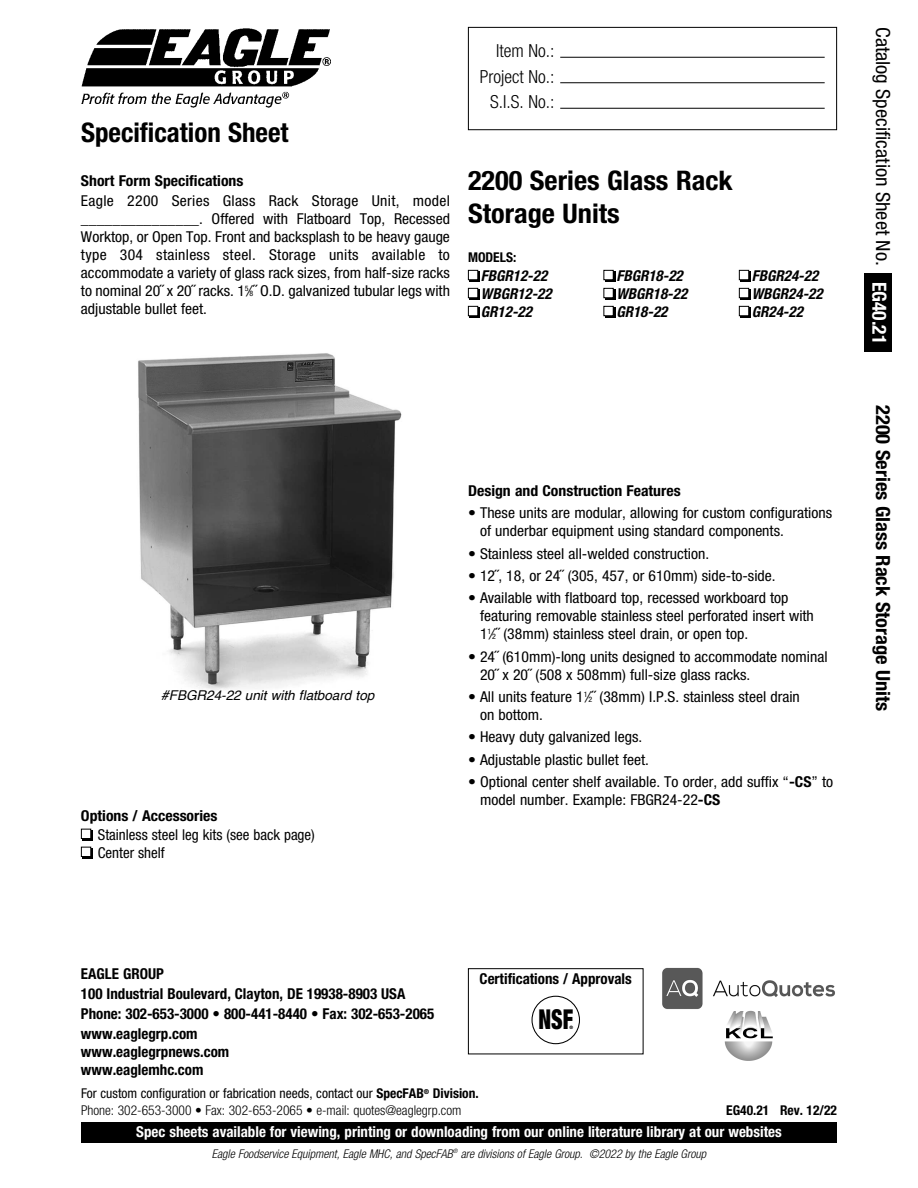
<style>
.page{position:relative;width:918px;height:1188px;background:#fff}
.page>*{position:absolute;margin:0;border:0;box-sizing:border-box;transform-origin:0 0}
.t1{font:900 condensed 27.45px "Helvetica Neue LT Pro";color:#000;scale:.78 1}
.t2{font:700 condensed 27px/32.4px "Helvetica Neue LT Pro";color:#000;scale:1.05 1}
.t3{font:700 condensed 27px "Helvetica Neue LT Pro";color:#000}
.t4{font:condensed 19.5px "Helvetica Neue LT Pro";color:#000;scale:1.05 1}
.t5{font:700 condensed 19.5px "Helvetica Neue LT Pro";color:#000;scale:1.05 1}
.t6{font:300 condensed 18px/25.5px "Helvetica Neue LT Pro";color:#000;text-align:right}
.t7{font:condensed 15px/18px "Helvetica Neue LT Pro";color:#000;scale:1.05 1}
.t8{font:700 condensed 15px/20.1px "Helvetica Neue LT Pro";color:#000}
.t9{font:700 condensed 15px "Helvetica Neue LT Pro";color:#fff}
.t10{font:italic 700 condensed 15px/18px "Helvetica Neue LT Pro";color:#000}
.t11{font:700 condensed 15px "Helvetica Neue LT Pro";color:#000;scale:1.05 1}
.t12{font:condensed 15px/18px "Helvetica Neue LT Pro";color:#000}
.t13{font:300 condensed 13.5px/16.2px "Helvetica Neue LT Pro";color:#000}
.t14{font:italic 13.5px "Helvetica";color:#000}
.t15{font:700 condensed 13.5px "Helvetica Neue LT Pro";color:#000}
.t16{font:italic 300 condensed 12px "Helvetica Neue LT Pro";color:#000}
.t17{font:900 condensed 4.65px "Helvetica Neue LT Pro";color:#000}
.s1{font-size:7.5px}
.s2{font-weight:700}
.s3{font-weight:700;color:#fff}
.s4{font-weight:400}
</style>
<div class="page">
<div style="left:864px;top:274px;width:28px;height:78px;background:#000"></div>
<div style="left:468px;top:27px;width:369px;height:103px;border:1px solid #000"></div>
<hr style="left:560px;top:82px;width:265px;height:1px;background:#000">
<hr style="left:560px;top:57px;width:265px;height:1px;background:#000">
<hr style="left:560px;top:108px;width:265px;height:1px;background:#000">
<img style="left:81px;top:28px;width:250px;height:79px">
<div style="left:82px;top:830px;width:11px;height:10px;background:#000"></div>
<div style="left:82px;top:830px;width:8px;height:8px;background:#fff"></div>
<div style="left:81px;top:829px;width:10px;height:10px;border:1px solid #000"></div>
<div style="left:82px;top:848px;width:11px;height:10px;background:#000"></div>
<div style="left:82px;top:848px;width:8px;height:8px;background:#fff"></div>
<div style="left:81px;top:847px;width:10px;height:10px;border:1px solid #000"></div>
<div style="left:470px;top:271px;width:10px;height:11px;background:#000"></div>
<div style="left:469px;top:271px;width:8px;height:8px;background:#fff"></div>
<div style="left:468px;top:270px;width:10px;height:10px;border:1px solid #000"></div>
<div style="left:470px;top:289px;width:10px;height:11px;background:#000"></div>
<div style="left:469px;top:289px;width:8px;height:8px;background:#fff"></div>
<div style="left:468px;top:288px;width:10px;height:10px;border:1px solid #000"></div>
<div style="left:470px;top:307px;width:10px;height:11px;background:#000"></div>
<div style="left:469px;top:307px;width:8px;height:8px;background:#fff"></div>
<div style="left:468px;top:306px;width:10px;height:10px;border:1px solid #000"></div>
<div style="left:740px;top:271px;width:11px;height:11px;background:#000"></div>
<div style="left:740px;top:271px;width:8px;height:8px;background:#fff"></div>
<div style="left:739px;top:270px;width:10px;height:10px;border:1px solid #000"></div>
<div style="left:740px;top:289px;width:11px;height:11px;background:#000"></div>
<div style="left:740px;top:289px;width:8px;height:8px;background:#fff"></div>
<div style="left:739px;top:288px;width:10px;height:10px;border:1px solid #000"></div>
<div style="left:740px;top:307px;width:11px;height:11px;background:#000"></div>
<div style="left:740px;top:307px;width:8px;height:8px;background:#fff"></div>
<div style="left:739px;top:306px;width:10px;height:10px;border:1px solid #000"></div>
<div style="left:605px;top:271px;width:10px;height:11px;background:#000"></div>
<div style="left:604px;top:271px;width:9px;height:8px;background:#fff"></div>
<div style="left:603px;top:270px;width:11px;height:10px;border:1px solid #000"></div>
<div style="left:605px;top:289px;width:10px;height:11px;background:#000"></div>
<div style="left:604px;top:289px;width:9px;height:8px;background:#fff"></div>
<div style="left:603px;top:288px;width:11px;height:10px;border:1px solid #000"></div>
<div style="left:605px;top:307px;width:10px;height:11px;background:#000"></div>
<div style="left:604px;top:307px;width:9px;height:8px;background:#fff"></div>
<div style="left:603px;top:306px;width:11px;height:10px;border:1px solid #000"></div>
<img style="left:138px;top:353px;width:264px;height:338px">
<img style="left:724px;top:1011px;width:49px;height:49px">
<img style="left:662px;top:968px;width:173px;height:41px">
<div style="left:468px;top:968px;width:175px;height:86px;border:1px solid #000"></div>
<svg style="left:532px;top:996px;width:48px;height:48px"></svg>
<div style="left:81px;top:1122px;width:756px;height:21px;background:#000"></div>
<h2 class="t3" style="left:81px;top:123px;width:209px">Specification Sheet</h2>
<p class="t11" style="left:81px;top:176px;width:156px">Short Form Specifications</p>
<p class="t7" style="left:81px;top:193px;width:353px;text-align:justify">Eagle 2200 Series Glass Rack Storage Unit, model _______________. Offered with Flatboard Top, Recessed Worktop, or Open Top. Front and backsplash to be heavy gauge type 304 stainless steel. Storage units available to accommodate a variety of glass rack sizes, from half-size racks to nominal 20˝ x 20˝ racks. 1<sup>5</sup>⁄<span class="s1">8</span>˝ O.D. galvanized tubular legs with adjustable bullet feet.</p>
<p class="t6" style="left:480px;top:39px;width:76px">Item No.:<br>Project No.:<br>S.I.S. No.:</p>
<h2 class="t2" style="left:468px;top:167px;width:254px">2200 Series Glass Rack<br>Storage Units</h2>
<p class="t15" style="left:468px;top:252px;width:50px">MODELS:</p>
<p class="t10" style="left:481px;top:267px;width:72px">FBGR12-22<br>WBGR12-22<br>GR12-22</p>
<p class="t10" style="left:752px;top:267px;width:72px">FBGR24-22<br>WBGR24-22<br>GR24-22</p>
<p class="t10" style="left:616px;top:267px;width:72px">FBGR18-22<br>WBGR18-22<br>GR18-22</p>
<p class="t14" style="left:161px;top:690px;width:215px">#FBGR24-22 unit with flatboard top</p>
<p class="t11" style="left:81px;top:810px;width:132px">Options / Accessories</p>
<p class="t12" style="left:98px;top:827px;width:219px">Stainless steel leg kits (see back page)<br>Center shelf</p>
<p class="t11" style="left:468px;top:485px;width:204px">Design and Construction Features</p>
<p class="t7" style="left:480px;top:505px;width:337px;text-indent:-12px">• These units are modular, allowing for custom configurations of underbar equipment using standard components.</p>
<p class="t7" style="left:468px;top:546px;width:231px">• Stainless steel all-welded construction.</p>
<p class="t7" style="left:468px;top:568px;width:294px">• 12˝, 18, or 24˝ (305, 457, or 610mm) side-to-side.</p>
<p class="t7" style="left:480px;top:590px;width:320px;text-indent:-12px">• Available with flatboard top, recessed workboard top featuring removable stainless steel perforated insert with<br>1<sup>1</sup>⁄<span class="s1">2</span>˝ (38mm) stainless steel drain, or open top.</p>
<p class="t7" style="left:480px;top:649px;width:333px;text-indent:-12px">• 24˝ (610mm)-long units designed to accommodate nominal<br>20˝ x 20˝ (508 x 508mm) full-size glass racks.</p>
<p class="t7" style="left:480px;top:689px;width:306px;text-indent:-12px">• All units feature 1<sup>1</sup>⁄<span class="s1">2</span>˝ (38mm) I.P.S. stainless steel drain on bottom.</p>
<p class="t7" style="left:468px;top:729px;width:167px">• Heavy duty galvanized legs.</p>
<p class="t7" style="left:468px;top:752px;width:174px">• Adjustable plastic bullet feet.</p>
<p class="t7" style="left:480px;top:774px;width:338px;text-indent:-12px">• Optional center shelf available. To order, add suffix “<span class="s2">-CS</span>” to model number. Example: FBGR24-22<span class="s2">-CS</span></p>
<h3 class="t4" style="left:890px;top:27px;width:303px;rotate:90deg">Catalog Specification Sheet No. <span class="s3">EG40.21</span></h3>
<h3 class="t5" style="left:890px;top:405px;width:293px;rotate:90deg">2200 Series Glass Rack Storage Units</h3>
<p class="t8" style="left:81px;top:965px;width:355px">EAGLE GROUP<br>100 Industrial Boulevard, Clayton, DE 19938-8903 USA Phone: 302-653-3000 • 800-441-8440 • Fax: 302-653-2065 www.eaglegrp.com</p>
<p class="t8" style="left:81px;top:1045px;width:150px;line-height:18px">www.eaglegrpnews.com www.eaglemhc.com</p>
<p class="t8" style="left:480px;top:970px;width:154px">Certifications / Approvals</p>
<h1 class="t1" style="left:538px;top:1004px;width:46px">NSF</h1>
<p class="t17" style="left:569px;top:1025px;width:5px">®</p>
<p class="t13" style="left:81px;top:1086px;width:399px"><span class="s4">For custom configuration or fabrication needs, contact our</span> <span class="s2">SpecFAB</span><sup>®</sup> <span class="s2">Division.<br></span>Phone: 302-653-3000 • Fax: 302-653-2065 • e-mail: quotes@eaglegrp.com</p>
<p class="t16" style="left:212px;top:1149px;width:496px">Eagle Foodservice Equipment, Eagle MHC, and SpecFAB<sup>®</sup> are divisions of Eagle Group. ©2022 by the Eagle Group</p>
<p class="t15" style="left:726px;top:1105px;width:112px">EG40.21 Rev. 12/22</p>
<p class="t9" style="left:136px;top:1126px;width:647px">Spec sheets available for viewing, printing or downloading from our online literature library at our websites</p>
</div>
